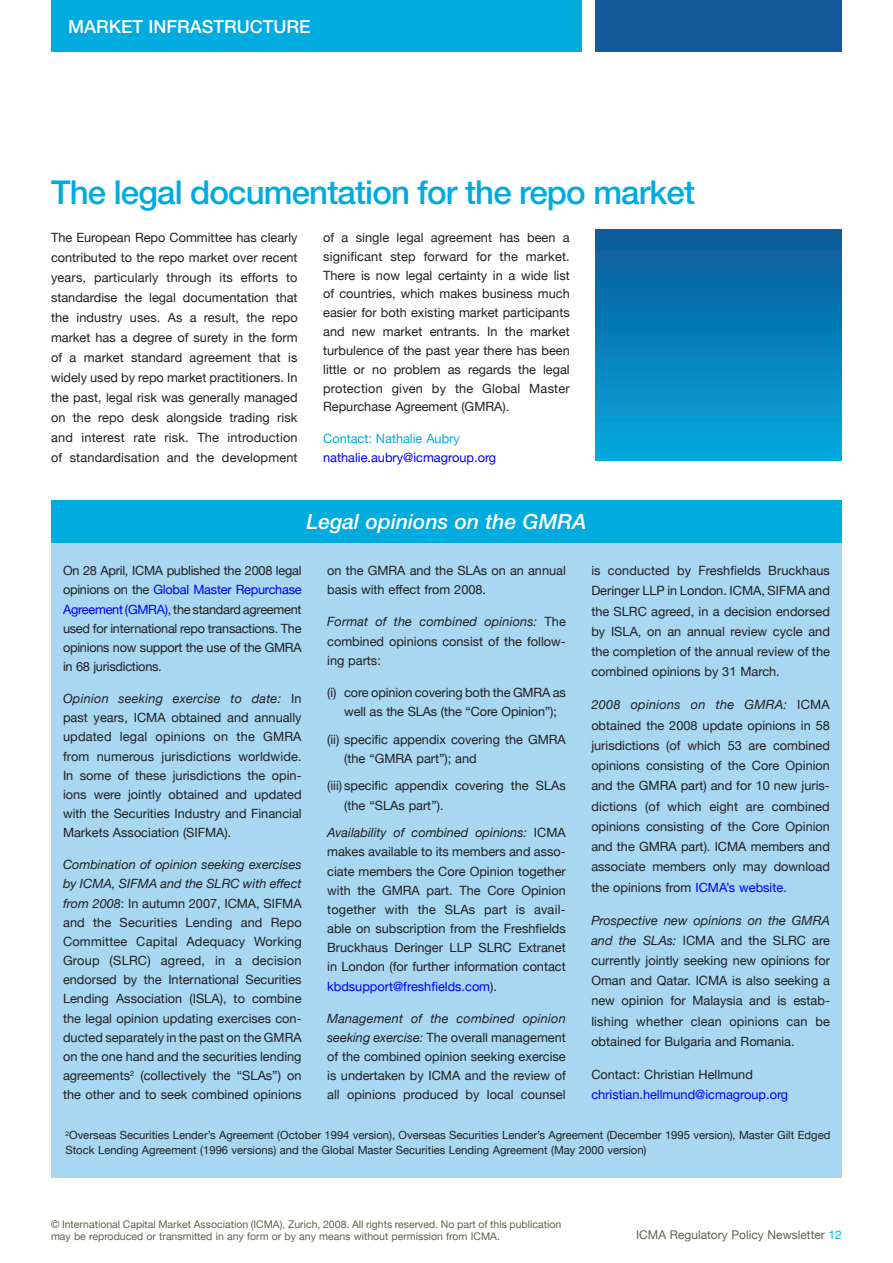
<style>
.page{position:relative;width:893px;height:1263px;background:#fff}
.page>*{position:absolute;margin:0;border:0;box-sizing:border-box;transform-origin:0 0}
.t1{font:500 33px "Helvetica Neue";letter-spacing:-.025em;color:#00abdf}
.t2{font:italic 500 21px "Helvetica Neue";color:#fff}
.t3{font:500 18px "Helvetica Neue";color:#fff}
.t4{font:12.75px/19.2px "Helvetica Neue";color:#231f20;text-align:justify}
.t5{font:12.75px "Helvetica Neue";color:#00f}
.t6{font:12.75px "Helvetica Neue";color:#00abdf}
.t7{font:12px "Helvetica Neue";color:#60614b}
.t8{font:11.25px/15px "Helvetica Neue";color:#231f20}
.t9{font:10.5px/11.2px "Helvetica Neue";color:#60614b}
.s1{color:#00f}
.s2{font-style:italic}
.s3{color:#00abdf}
</style>
<div class="page">
<div style="left:51px;top:0;width:531px;height:51px;background:#00abdf"></div>
<div style="left:595px;top:0;width:247px;height:51px;background:#125a99"></div>
<div style="left:51px;top:692px;width:791px;height:486px;background:#a7d7f1"></div>
<div style="left:51px;top:543px;width:791px;height:577px;background:#a7d7f1"></div>
<div style="left:51px;top:500px;width:791px;height:43px;background:#00abdf"></div>
<div style="left:595px;top:230px;width:247px;height:231px;background:linear-gradient(to bottom,#0b5a98,#03a9dd)"></div>
<h3 class="t3" style="left:68px;top:15px;width:244px">MARKET INFRASTRUCTURE</h3>
<h1 class="t1" style="left:51px;top:173px;width:645px">The legal documentation for the repo market</h1>
<p class="t4" style="left:51px;top:227px;width:248px;line-height:20px">The European Repo Committee has clearly contributed to the repo market over recent years, particularly through its efforts to standardise the legal documentation that the industry uses. As a result, the repo market has a degree of surety in the form of a market standard agreement that is widely used by repo market practitioners. In the past, legal risk was generally managed on the repo desk alongside trading risk and interest rate risk. The introduction of standardisation and the development</p>
<p class="t4" style="left:323px;top:228px;width:248px">of a single legal agreement has been a significant step forward for the market.<br>There is now legal certainty in a wide list of countries, which makes business much easier for both existing market participants and new market entrants. In the market turbulence of the past year there has been little or no problem as regards the legal protection given by the Global Master Repurchase Agreement (GMRA).</p>
<p class="t6" style="left:323px;top:431px;width:138px">Contact: Nathalie Aubry</p>
<p class="t5" style="left:323px;top:450px;width:175px">nathalie.aubry@icmagroup.org</p>
<h2 class="t2" style="left:306px;top:509px;width:282px">Legal opinions on the GMRA</h2>
<p class="t4" style="left:63px;top:561px;width:240px">On 28 April, ICMA published the 2008 legal opinions on the <span class="s1">Global Master Repurchase Agreement (GMRA)</span>, the standard agreement used for international repo transactions. The opinions now support the use of the GMRA in 68 jurisdictions.</p>
<p class="t4" style="left:63px;top:689px;width:240px"><span class="s2">Opinion seeking exercise to date:</span> In past years, ICMA obtained and annually updated legal opinions on the GMRA from numerous jurisdictions worldwide.<br>In some of these jurisdictions the opin&shy;ions were jointly obtained and updated with the Securities Industry and Financial Markets Association (SIFMA).</p>
<p class="t4" style="left:63px;top:855px;width:240px"><span class="s2">Combination of opinion seeking exercises by ICMA, SIFMA and the SLRC with effect from 2008</span>: In autumn 2007, ICMA, SIFMA and the Securities Lending and Repo Committee Capital Adequacy Working Group (SLRC) agreed, in a decision endorsed by the International Securities Lending Association (ISLA), to combine the legal opinion updating exercises con&shy;ducted separately in the past on the GMRA on the one hand and the securities lending agreements<sup>2</sup> (collectively the “SLAs”) on the other and to seek combined opinions</p>
<p class="t4" style="left:327px;top:561px;width:240px">on the GMRA and the SLAs on an annual basis with effect from 2008.</p>
<p class="t4" style="left:327px;top:612px;width:240px"><span class="s2">Format of the combined opinions:</span> The combined opinions consist of the follow&shy;ing parts:</p>
<p class="t4" style="left:344px;top:682px;width:223px;text-indent:-17px">(i) core opinion covering both the GMRA as well as the SLAs (the “Core Opinion”);</p>
<p class="t4" style="left:344px;top:729px;width:223px;text-indent:-17px">(ii) specific appendix covering the GMRA (the “GMRA part”); and</p>
<p class="t4" style="left:344px;top:776px;width:223px;text-indent:-17px">(iii) specific appendix covering the SLAs (the “SLAs part”).</p>
<p class="t4" style="left:327px;top:823px;width:240px"><span class="s2">Availability of combined opinions:</span> ICMA makes available to its members and asso&shy;ciate members the Core Opinion together with the GMRA part. The Core Opinion together with the SLAs part is avail&shy;able on subscription from the Freshfields Bruckhaus Deringer LLP SLRC Extranet in London (for further information contact <span class="s1">kbdsupport@freshfields.com</span>).</p>
<p class="t4" style="left:327px;top:1008px;width:240px"><span class="s2">Management of the combined opinion seeking exercise:</span> The overall management of the combined opinion seeking exercise is undertaken by ICMA and the review of all opinions produced by local counsel</p>
<p class="t4" style="left:591px;top:560px;width:240px;line-height:20.2px">is conducted by Freshfields Bruckhaus Deringer LLP in London. ICMA, SIFMA and the SLRC agreed, in a decision endorsed by ISLA, on an annual review cycle and the completion of the annual review of the combined opinions by 31 March.</p>
<p class="t4" style="left:591px;top:694px;width:240px;line-height:20.2px"><span class="s2">2008 opinions on the GMRA:</span> ICMA obtained the 2008 update opinions in 58 jurisdictions (of which 53 are combined opinions consisting of the Core Opinion and the GMRA part) and for 10 new juris&shy;dictions (of which eight are combined opinions consisting of the Core Opinion and the GMRA part). ICMA members and associate members only may download the opinions from <span class="s1">ICMA’s website</span>.</p>
<p class="t4" style="left:591px;top:910px;width:240px;line-height:20.2px"><span class="s2">Prospective new opinions on the GMRA and the SLAs:</span> ICMA and the SLRC are currently jointly seeking new opinions for Oman and Qatar. ICMA is also seeking a new opinion for Malaysia and is estab&shy;lishing whether clean opinions can be obtained for Bulgaria and Romania.</p>
<p class="t4" style="left:591px;top:1065px;width:163px">Contact: Christian Hellmund</p>
<p class="t5" style="left:591px;top:1087px;width:198px">christian.hellmund@icmagroup.org</p>
<p class="t8" style="left:65px;top:1127px;width:766px"><sup>2</sup>Overseas Securities Lender’s Agreement (October 1994 version), Overseas Securities Lender’s Agreement (December 1995 version), Master Gilt Edged<br>Stock Lending Agreement (1996 versions) and the Global Master Securities Lending Agreement (May 2000 version)</p>
<p class="t9" style="left:51px;top:1219px;width:512px">© International Capital Market Association (ICMA), Zurich, 2008. All rights reserved. No part of this publication may be reproduced or transmitted in any form or by any means without permission from ICMA.</p>
<p class="t7" style="left:636px;top:1228px;width:207px">ICMA Regulatory Policy Newsletter <span class="s3">12</span></p>
</div>
